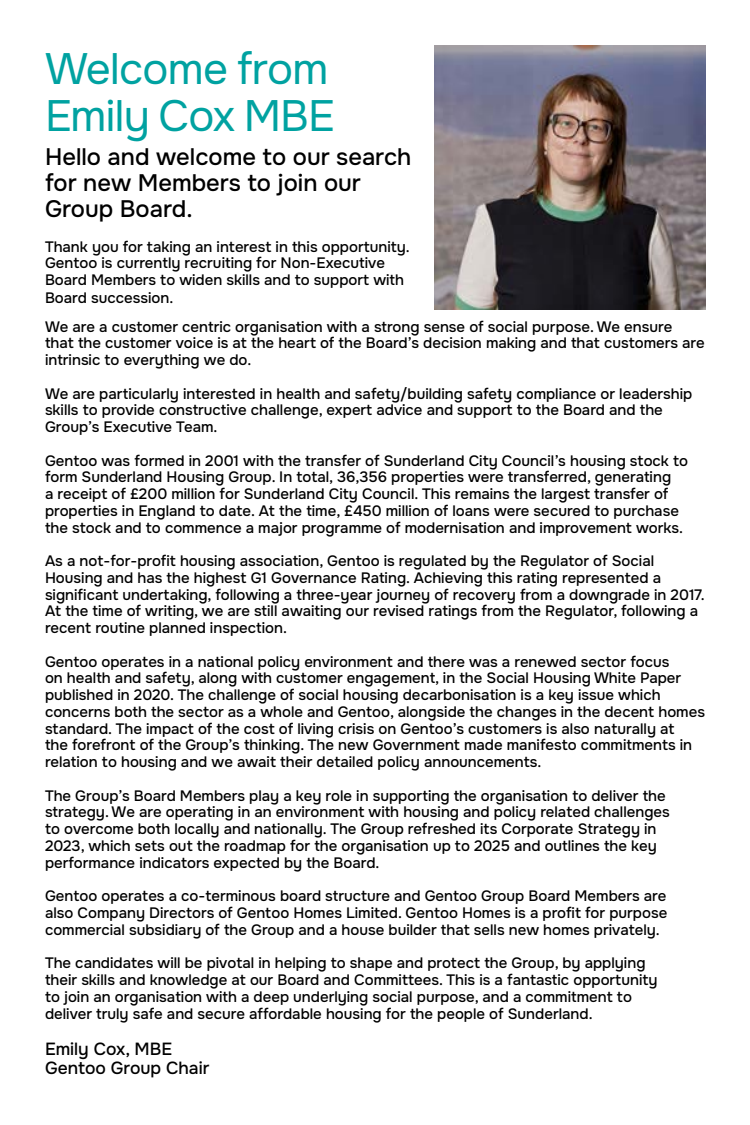
<style>
.page{position:relative;width:750px;height:1125px;background:#fff}
.page>*{position:absolute;margin:0;border:0;box-sizing:border-box;transform-origin:0 0}
.t1{font:700 43.75px/47.5px "Onest";letter-spacing:-.015em;color:#00a2a1}
.t2{font:500 23.75px/26.2px "Onest";color:#000}
.t3{font:500 17.5px/18.8px "Onest";color:#000}
.t4{font:500 15px/16.8px "Onest";color:#000}
</style>
<div class="page">
<img style="left:435px;top:45px;width:270px;height:264px">
<h1 class="t1" style="left:45px;top:46px;width:291px">Welcome from<br>Emily Cox MBE</h1>
<h2 class="t2" style="left:45px;top:144px;width:368px">Hello and welcome to our search for new Members to join our<br>Group Board.</h2>
<p class="t4" style="left:45px;top:238px;width:366px">Thank you for taking an interest in this opportunity.<br>Gentoo is currently recruiting for Non-Executive Board Members to widen skills and to support with Board succession.</p>
<p class="t4" style="left:45px;top:318px;width:661px">We are a customer centric organisation with a strong sense of social purpose. We ensure that the customer voice is at the heart of the Board’s decision making and that customers are intrinsic to everything we do.</p>
<p class="t4" style="left:45px;top:385px;width:649px">We are particularly interested in health and safety/building safety compliance or leadership skills to provide constructive challenge, expert advice and support to the Board and the<br>Group’s Executive Team.</p>
<p class="t4" style="left:45px;top:452px;width:645px">Gentoo was formed in 2001 with the transfer of Sunderland City Council’s housing stock to form Sunderland Housing Group. In total, 36,356 properties were transferred, generating<br>a receipt of £200 million for Sunderland City Council. This remains the largest transfer of properties in England to date. At the time, £450 million of loans were secured to purchase the stock and to commence a major programme of modernisation and improvement works.</p>
<p class="t4" style="left:45px;top:553px;width:661px">As a not-for-profit housing association, Gentoo is regulated by the Regulator of Social Housing and has the highest G1 Governance Rating. Achieving this rating represented a significant undertaking, following a three-year journey of recovery from a downgrade in 2017.<br>At the time of writing, we are still awaiting our revised ratings from the Regulator, following a recent routine planned inspection.</p>
<p class="t4" style="left:45px;top:653px;width:662px">Gentoo operates in a national policy environment and there was a renewed sector focus<br>on health and safety, along with customer engagement, in the Social Housing White Paper published in 2020. The challenge of social housing decarbonisation is a key issue which concerns both the sector as a whole and Gentoo, alongside the changes in the decent homes standard. The impact of the cost of living crisis on Gentoo’s customers is also naturally at<br>the forefront of the Group’s thinking. The new Government made manifesto commitments in relation to housing and we await their detailed policy announcements.</p>
<p class="t4" style="left:45px;top:787px;width:626px">The Group’s Board Members play a key role in supporting the organisation to deliver the strategy. We are operating in an environment with housing and policy related challenges to overcome both locally and nationally. The Group refreshed its Corporate Strategy in 2023, which sets out the roadmap for the organisation up to 2025 and outlines the key performance indicators expected by the Board.</p>
<p class="t4" style="left:45px;top:888px;width:624px;text-align:justify">Gentoo operates a co-terminous board structure and Gentoo Group Board Members are also Company Directors of Gentoo Homes Limited. Gentoo Homes is a profit for purpose commercial subsidiary of the Group and a house builder that sells new homes privately.</p>
<p class="t4" style="left:45px;top:955px;width:614px">The candidates will be pivotal in helping to shape and protect the Group, by applying their skills and knowledge at our Board and Committees. This is a fantastic opportunity to join an organisation with a deep underlying social purpose, and a commitment to deliver truly safe and secure affordable housing for the people of Sunderland.</p>
<p class="t3" style="left:45px;top:1040px;width:166px">Emily Cox, MBE<br>Gentoo Group Chair</p>
</div>
